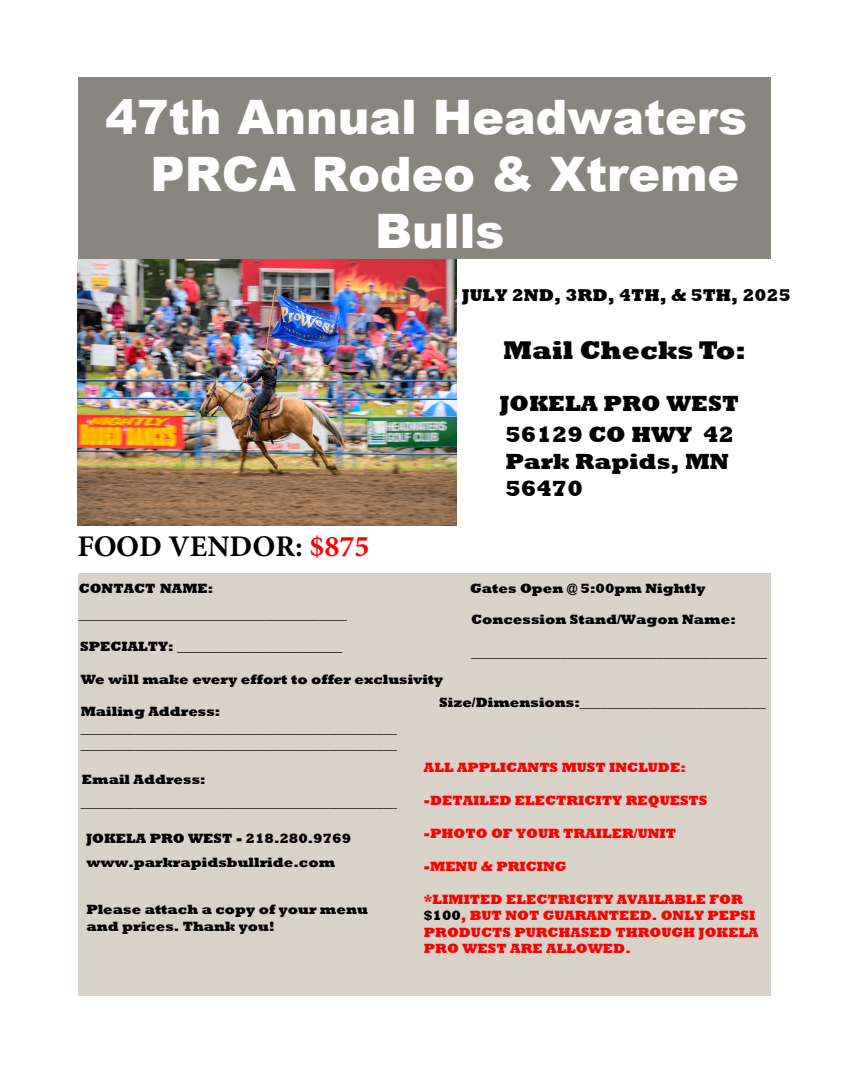
<style>
.page{position:relative;width:848px;height:1073px;background:#fff}
.page>*{position:absolute;margin:0;border:0;box-sizing:border-box;transform-origin:0 0}
.t1{font:900 47.5px "Arial";color:#fff}
.t2{font:700 30px "Minion Pro";color:#000}
.t3{font:800 26.25px "Rockwell";color:#000}
.t4{font:800 22.5px/30.8px "Rockwell";color:#000}
.t5{font:800 17.5px "Rockwell";color:#000}
.t6{font:800 15px "Rockwell";color:#000}
.t7{font:800 13.75px/16.5px "Rockwell";color:#000}
.t8{font:800 13.75px/16.5px "Rockwell";color:#f00}
.s1{color:#f00}
.s2{font-size:13.75px}
.s3{color:#000}
</style>
<div class="page">
<div style="left:78px;top:573px;width:692px;height:422px;background:#d8d2c8"></div>
<div style="left:78px;top:77px;width:692px;height:181px;background:#89857f"></div>
<img style="left:78px;top:260px;width:378px;height:265px">
<h1 class="t1" style="left:105px;top:83px;width:643px">47th Annual Headwaters</h1>
<h1 class="t1" style="left:150px;top:140px;width:590px">PRCA Rodeo &amp; Xtreme</h1>
<h1 class="t1" style="left:375px;top:197px;width:131px">Bulls</h1>
<p class="t5" style="left:462px;top:285px;width:330px">JULY 2ND, 3RD, 4TH, &amp; 5TH, 2025</p>
<h3 class="t3" style="left:503px;top:335px;width:244px">Mail Checks To:</h3>
<h2 class="t2" style="left:77px;top:525px;width:293px">FOOD VENDOR: <span class="s1">$875</span></h2>
<p class="t7" style="left:79px;top:575px;width:270px;line-height:26.4px">CONTACT NAME: _______________________________________</p>
<p class="t6" style="left:80px;top:637px;width:264px"><span class="s2">SPECIALTY:</span> ______________________</p>
<h3 class="t4" style="left:499px;top:388px;width:241px">JOKELA PRO WEST<br>56129 CO HWY 42</h3>
<h3 class="t4" style="left:505px;top:448px;width:225px;line-height:27px">Park Rapids, MN<br>56470</h3>
<p class="t7" style="left:470px;top:580px;width:237px">Gates Open @ 5:00pm Nightly</p>
<p class="t7" style="left:471px;top:611px;width:266px">Concession Stand/Wagon Name:</p>
<p class="t7" style="left:471px;top:644px;width:297px">___________________________________________</p>
<p class="t7" style="left:81px;top:671px;width:364px">We will make every effort to offer exclusivity</p>
<p class="t7" style="left:81px;top:703px;width:318px">Mailing Address: ______________________________________________ ______________________________________________</p>
<p class="t7" style="left:81px;top:768px;width:318px;line-height:23.2px">Email Address: ______________________________________________</p>
<p class="t7" style="left:86px;top:825px;width:266px;line-height:24.9px">JOKELA PRO WEST - 218.280.9769 www.parkrapidsbullride.com</p>
<p class="t7" style="left:86px;top:901px;width:283px">Please attach a copy of your menu and prices. Thank you!</p>
<p class="t8" style="left:424px;top:759px;width:263px">ALL APPLICANTS MUST INCLUDE:</p>
<p class="t8" style="left:424px;top:792px;width:285px">-DETAILED ELECTRICITY REQUESTS</p>
<p class="t8" style="left:424px;top:825px;width:253px">-PHOTO OF YOUR TRAILER/UNIT</p>
<p class="t8" style="left:424px;top:858px;width:144px">-MENU &amp; PRICING</p>
<p class="t8" style="left:424px;top:891px;width:336px">*LIMITED ELECTRICITY AVAILABLE FOR <span class="s3">$100</span>, BUT NOT GUARANTEED. ONLY PEPSI<br>PRODUCTS PURCHASED THROUGH JOKELA<br>PRO WEST ARE ALLOWED.</p>
</div>
